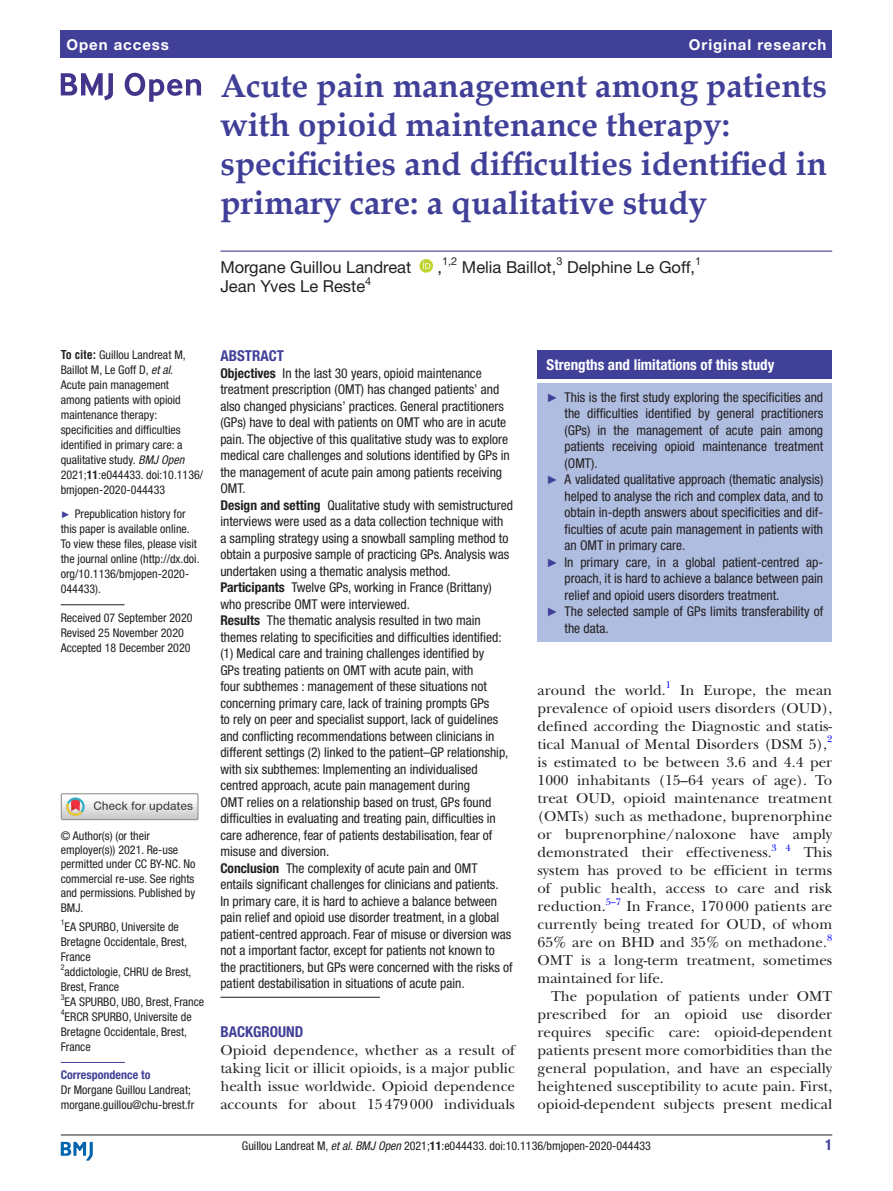
<style>
.page{position:relative;width:893px;height:1191px;background:#fff}
.page>*{position:absolute;margin:0;border:0;box-sizing:border-box;transform-origin:0 0}
.t1{font:700 33px/39px "Book Antiqua";color:#414099}
.t2{font:16.5px "Helvetica Neue LT Std";color:#231f20}
.t3{font:15px/18px "New Baskerville";color:#231f20;text-align:justify}
.t4{font:700 condensed 15px "Helvetica Neue LT Std";color:#fff}
.t5{font:700 15px "Helvetica Neue LT Std";letter-spacing:.065em;color:#fff}
.t6{font:700 condensed 15px "Helvetica Neue LT Std";color:#414099}
.t7{font:condensed 13.5px/16.5px "Helvetica Neue LT Std";color:#231f20}
.t8{font:condensed 12px/15px "Helvetica Neue LT Std";color:#231f20}
.t9{font:700 condensed 12px "Helvetica Neue LT Std";color:#414099}
.t10{font:10.95px "Helvetica Neue LT Std";color:#231f20}
.t11{font:9.9px "New Baskerville";color:#00f}
.t12{font:condensed 7.95px "Helvetica Neue LT Std";color:#231f20}
.s1{font-family:"Helvetica LT Std";font-weight:700}
.s2{font-style:italic}
.s3{font-weight:700}
.s4{font-family:"Arial";font-stretch:normal;font-size:9.75px;color:#414099}
.s5{font-family:"Arial";font-stretch:normal;font-size:12px;color:#414099}
</style>
<div class="page">
<hr style="left:61px;top:1134px;width:771px;height:1px;background:#231f20">
<svg style="left:61px;top:1141px;width:32px;height:19px"></svg>
<div style="left:61px;top:31px;width:771px;height:27px;background:#414099"></div>
<hr style="left:220px;top:250px;width:612px;height:2px;background:#414099">
<svg style="left:419px;top:259px;width:14px;height:14px"></svg>
<hr style="left:61px;top:604px;width:64px;height:1px;background:#231f20">
<hr style="left:61px;top:1062px;width:64px;height:1px;background:#414099">
<svg style="left:61px;top:73px;width:52px;height:27px"></svg>
<svg style="left:125px;top:73px;width:76px;height:29px"></svg>
<div style="left:61px;top:793px;width:138px;height:27px;border:1px solid #969090"></div>
<svg style="left:61px;top:793px;width:137px;height:26px"></svg>
<hr style="left:220px;top:997px;width:160px;height:1px;background:#231f20">
<div style="left:538px;top:350px;width:294px;height:29px;background:#414099"></div>
<div style="left:538px;top:383px;width:294px;height:259px;background:#afbde1"></div>
<p class="t5" style="left:66px;top:35px;width:104px">Open access</p>
<p class="t5" style="left:689px;top:35px;width:139px">Original research</p>
<h1 class="t1" style="left:220px;top:66px;width:608px">Acute pain management among patients with opioid maintenance therapy: specificities and difficulties identified in primary care: a qualitative study</h1>
<p class="t2" style="left:220px;top:257px;width:192px">Morgane Guillou Landreat</p>
<p class="t2" style="left:438px;top:257px;width:6px">,</p>
<p class="t10" style="left:442px;top:255px;width:17px">1,2</p>
<p class="t2" style="left:462px;top:257px;width:96px">Melia Baillot,</p>
<p class="t10" style="left:556px;top:255px;width:8px">3</p>
<p class="t2" style="left:567px;top:257px;width:130px">Delphine Le Goff,</p>
<p class="t10" style="left:695px;top:255px;width:8px">1</p>
<p class="t2" style="left:220px;top:276px;width:146px">Jean Yves Le Reste</p>
<p class="t10" style="left:365px;top:274px;width:8px">4</p>
<p class="t8" style="left:61px;top:347px;width:144px"><span class="s1">To cite:</span> Guillou Landreat M,<br>Baillot M, Le Goff D, <span class="s2">et al</span>.<br>Acute pain management<br>among patients with opioid maintenance therapy: specificities and difficulties identified in primary care: a qualitative study. <span class="s2">BMJ Open<br></span>2021;<span class="s3">11</span>:e044433. doi:10.1136/ bmjopen-2020-044433</p>
<p class="t8" style="left:61px;top:506px;width:140px"><span class="s4">►</span> Prepublication history for this paper is available online.<br>To view these files, please visit the journal online (http://dx.doi. org/10.1136/bmjopen-2020-<br>044433).</p>
<p class="t8" style="left:61px;top:610px;width:133px">Received 07 September 2020<br>Revised 25 November 2020<br>Accepted 18 December 2020</p>
<p class="t8" style="left:61px;top:828px;width:136px;line-height:14.4px">© Author(s) (or their employer(s)) 2021. Re-use permitted under CC BY-NC. No commercial re-use. See rights and permissions. Published by<br>BMJ.</p>
<p class="t12" style="left:61px;top:918px;width:5px">1</p>
<p class="t8" style="left:61px;top:919px;width:128px;text-indent:4px">EA SPURBO, Universite de<br>Bretagne Occidentale, Brest,<br>France</p>
<p class="t12" style="left:61px;top:963px;width:5px">2</p>
<p class="t8" style="left:61px;top:964px;width:145px;text-indent:4px">addictologie, CHRU de Brest,<br>Brest, France<br><sup>3</sup>EA SPURBO, UBO, Brest, France<br><sup>4</sup>ERCR SPURBO, Universite de<br>Bretagne Occidentale, Brest,<br>France</p>
<p class="t9" style="left:61px;top:1067px;width:91px">Correspondence to</p>
<p class="t8" style="left:61px;top:1082px;width:135px">Dr Morgane Guillou Landreat; morgane.guillou@chu-brest.fr</p>
<p class="t6" style="left:220px;top:347px;width:65px">ABSTRACT</p>
<p class="t7" style="left:220px;top:364px;width:294px"><span class="s3">Objectives</span> In the last 30 years, opioid maintenance treatment prescription (OMT) has changed patients’ and also changed physicians’ practices. General practitioners (GPs) have to deal with patients on OMT who are in acute pain. The objective of this qualitative study was to explore medical care challenges and solutions identified by GPs in the management of acute pain among patients receiving OMT.<br><span class="s3">Design and setting</span> Qualitative study with semistructured interviews were used as a data collection technique with<br>a sampling strategy using a snowball sampling method to obtain a purposive sample of practicing GPs. Analysis was undertaken using a thematic analysis method.<br><span class="s3">Participants</span> Twelve GPs, working in France (Brittany) who prescribe OMT were interviewed.<br><span class="s3">Results</span> The thematic analysis resulted in two main themes relating to specificities and difficulties identified: (1) Medical care and training challenges identified by<br>GPs treating patients on OMT with acute pain, with<br>four subthemes : management of these situations not concerning primary care, lack of training prompts GPs<br>to rely on peer and specialist support, lack of guidelines and conflicting recommendations between clinicians in different settings (2) linked to the patient–GP relationship, with six subthemes: Implementing an individualised centred approach, acute pain management during<br>OMT relies on a relationship based on trust, GPs found difficulties in evaluating and treating pain, difficulties in care adherence, fear of patients destabilisation, fear of misuse and diversion.<br><span class="s3">Conclusion</span> The complexity of acute pain and OMT entails significant challenges for clinicians and patients.<br>In primary care, it is hard to achieve a balance between pain relief and opioid use disorder treatment, in a global patient-centred approach. Fear of misuse or diversion was not a important factor, except for patients not known to the practitioners, but GPs were concerned with the risks of patient destabilisation in situations of acute pain.</p>
<p class="t6" style="left:220px;top:1023px;width:85px">BACKGROUND</p>
<p class="t3" style="left:220px;top:1041px;width:296px">Opioid dependence, whether as a result of taking licit or illicit opioids, is a major public health issue worldwide. Opioid dependence accounts for about 15479000 individuals</p>
<p class="t4" style="left:547px;top:356px;width:229px">Strengths and limitations of this study</p>
<p class="t7" style="left:547px;top:389px;width:278px"><span class="s5">►</span> This is the first study exploring the specificities and</p>
<p class="t7" style="left:565px;top:405px;width:260px">the difficulties identified by general practitioners</p>
<p class="t7" style="left:565px;top:422px;width:260px">(GPs) in the management of acute pain among</p>
<p class="t7" style="left:565px;top:438px;width:260px">patients receiving opioid maintenance treatment</p>
<p class="t7" style="left:565px;top:455px;width:35px">(OMT).</p>
<p class="t7" style="left:547px;top:471px;width:278px"><span class="s5">►</span> A validated qualitative approach (thematic analysis)</p>
<p class="t7" style="left:565px;top:488px;width:260px">helped to analyse the rich and complex data, and to</p>
<p class="t7" style="left:565px;top:504px;width:260px">obtain in-depth answers about specificities and dif-</p>
<p class="t7" style="left:565px;top:521px;width:260px">ficulties of acute pain management in patients with</p>
<p class="t7" style="left:565px;top:537px;width:122px">an OMT in primary care.</p>
<p class="t7" style="left:547px;top:554px;width:278px"><span class="s5">►</span> In primary care, in a global patient-centred ap-</p>
<p class="t7" style="left:565px;top:570px;width:260px">proach, it is hard to achieve a balance between pain</p>
<p class="t7" style="left:565px;top:587px;width:216px">relief and opioid users disorders treatment.</p>
<p class="t7" style="left:547px;top:603px;width:278px"><span class="s5">►</span> The selected sample of GPs limits transferability of</p>
<p class="t7" style="left:565px;top:620px;width:46px">the data.</p>
<p class="t3" style="left:538px;top:681px;width:135px">around the world.<sup>1</sup></p>
<p class="t3" style="left:538px;top:681px;width:296px;text-indent:143px">In Europe, the mean prevalence of opioid users disorders (OUD), defined according the Diagnostic and statis&shy;tical Manual of Mental Disorders (DSM 5),</p>
<p class="t11" style="left:827px;top:733px;width:7px">2</p>
<p class="t3" style="left:538px;top:753px;width:296px">is estimated to be between 3.6 and 4.4 per 1000 inhabitants (15–64 years of age). To treat OUD, opioid maintenance treatment (OMTs) such as methadone, buprenorphine or buprenorphine/naloxone have amply demonstrated their effectiveness.</p>
<p class="t11" style="left:772px;top:841px;width:21px">3 4</p>
<p class="t3" style="left:538px;top:843px;width:296px;text-indent:266px">This system has proved to be efficient in terms of public health, access to care and risk reduction.</p>
<p class="t11" style="left:606px;top:895px;width:17px">5–7</p>
<p class="t3" style="left:538px;top:897px;width:296px;text-indent:89px">In France, 170000 patients are currently being treated for OUD, of whom 65% are on BHD and 35% on methadone.</p>
<p class="t11" style="left:827px;top:931px;width:7px">8</p>
<p class="t3" style="left:538px;top:951px;width:296px">OMT is a long-term treatment, sometimes maintained for life.</p>
<p class="t3" style="left:538px;top:987px;width:296px;text-indent:14px">The population of patients under OMT prescribed for an opioid use disorder requires specific care: opioid-dependent patients present more comorbidities than the general population, and have an especially heightened susceptibility to acute pain. First, opioid-dependent subjects present medical</p>
<p class="t8" style="left:242px;top:1137px;width:411px">Guillou Landreat M, <span class="s2">et al</span>. <span class="s2">BMJ Open</span> 2021;<span class="s3">11</span>:e044433. doi:10.1136/bmjopen-2020-044433</p>
<p class="t6" style="left:825px;top:1135px;width:9px">1</p>
</div>
